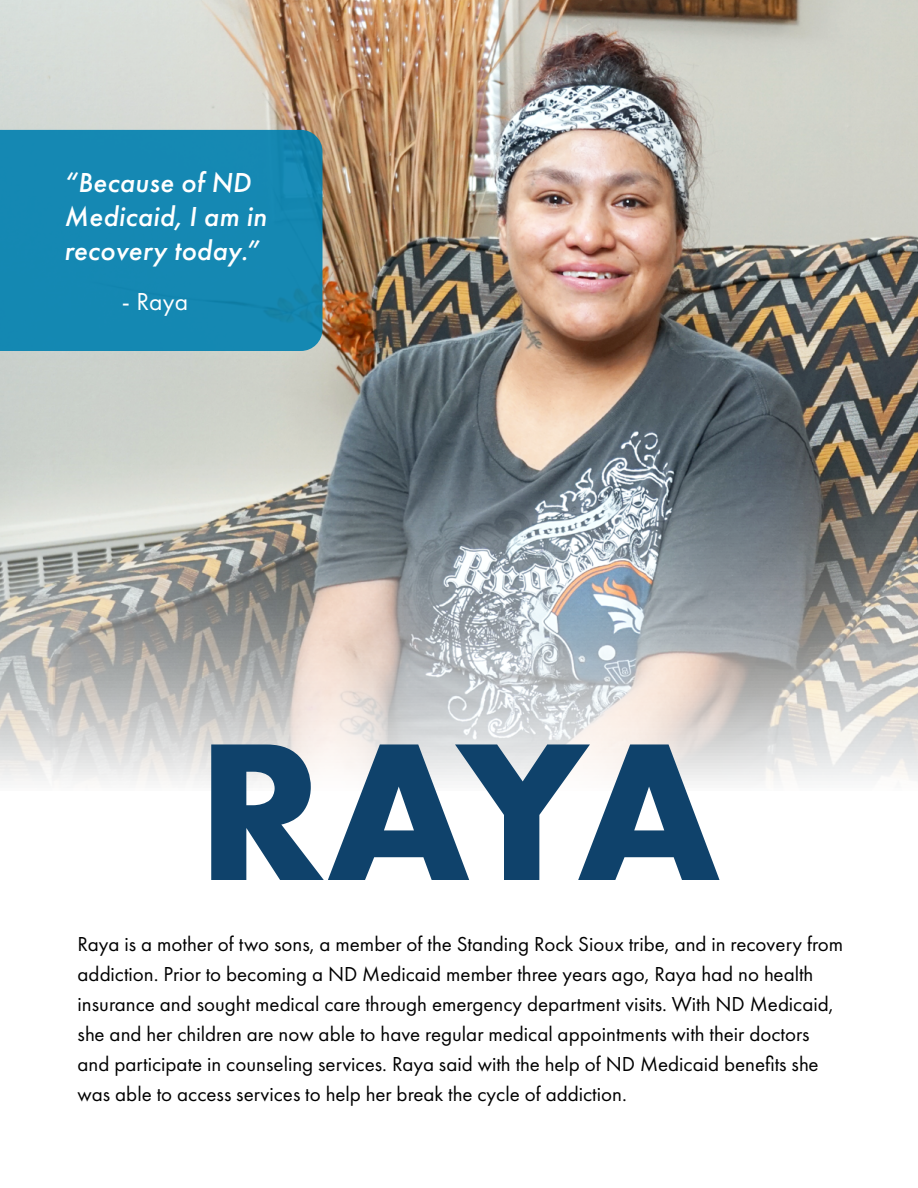
<style>
.page{position:relative;width:918px;height:1188px;background:#fff}
.page>*{position:absolute;margin:0;border:0;box-sizing:border-box;transform-origin:0 0}
.t1{font:700 203.1px "Futura PT";color:#0f426b}
.t2{font:italic 500 28.5px/34.2px "Futura PT";letter-spacing:.01em;color:#fff}
.t3{font:25.5px "Futura PT";color:#fff}
.t4{font:21px/30px "Futura PT";color:#000}
</style>
<div class="page">
<img style="left:0;top:0;width:918px;height:781px">
<div style="left:0;top:130px;width:322px;height:221px;background:#1588b3"></div>
<p class="t2" style="left:64px;top:165px;width:204px">“Because of ND<br>Medicaid, I am in recovery today.”</p>
<p class="t3" style="left:122px;top:286px;width:68px">- Raya</p>
<p class="t1" style="left:197px;top:681px;width:525px">RAYA</p>
<p class="t4" style="left:78px;top:929px;width:767px">Raya is a mother of two sons, a member of the Standing Rock Sioux tribe, and in recovery from addiction. Prior to becoming a ND Medicaid member three years ago, Raya had no health insurance and sought medical care through emergency department visits. With ND Medicaid, she and her children are now able to have regular medical appointments with their doctors and participate in counseling services. Raya said with the help of ND Medicaid benefits she was able to access services to help her break the cycle of addiction.</p>
</div>
